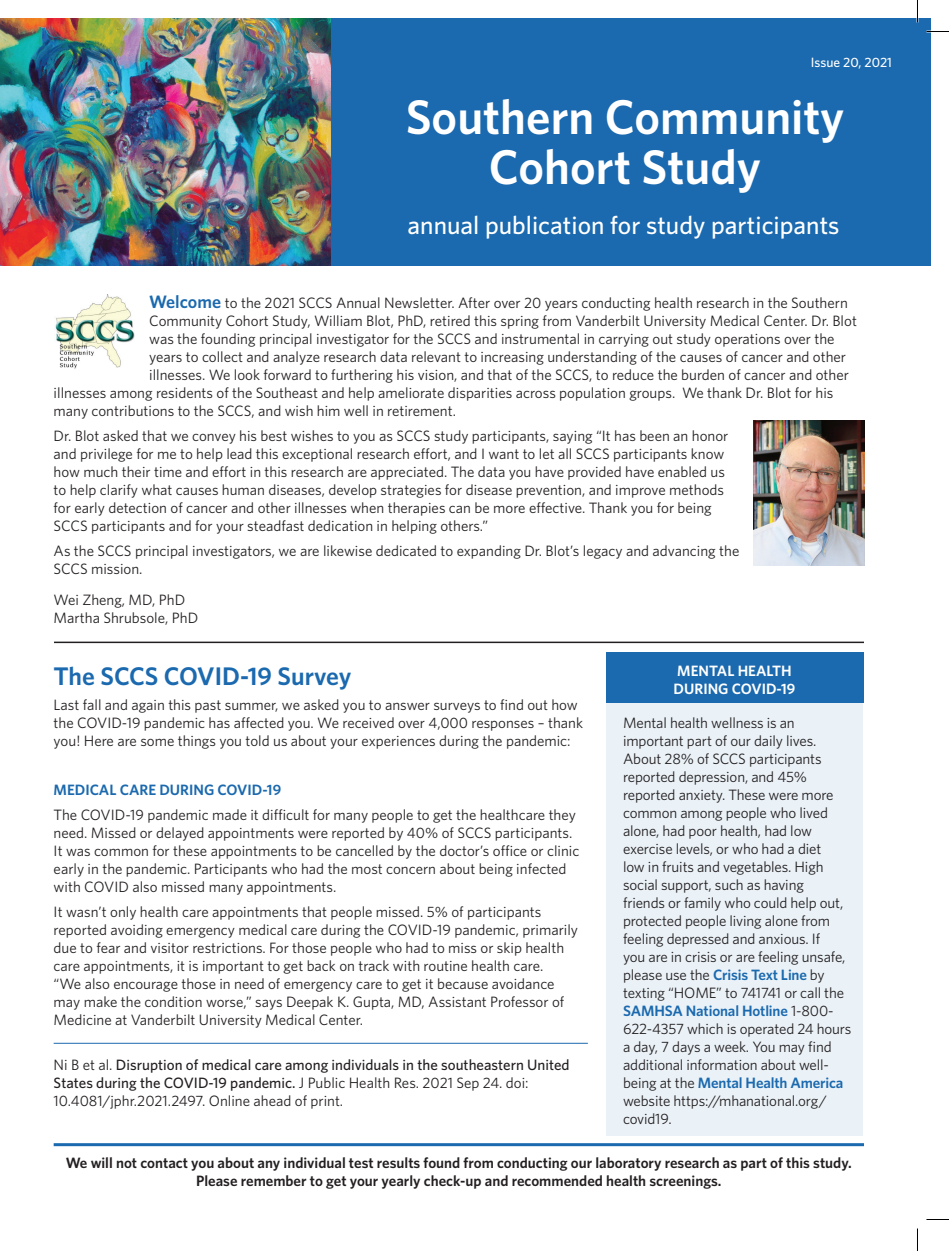
<style>
.page{position:relative;width:949px;height:1251px;background:#fff}
.page>*{position:absolute;margin:0;border:0;box-sizing:border-box;transform-origin:0 0}
.t1{font:600 48.75px/49.5px "Whitney";color:#fff;text-align:center}
.t2{font:500 25.5px "Whitney";color:#fff}
.t3{font:600 25.5px "Whitney";color:#1b69ae}
.t4{font:15px/18px "Whitney";color:#231f20}
.t5{font:500 15px/18px "Whitney";color:#231f20}
.t6{font:600 15px/18px "Whitney";color:#231f20;text-align:center}
.t7{font:600 15px/18px "Whitney";color:#fff}
.t8{font:500 13.5px "Whitney";color:#fff}
.s1{font-weight:600;font-size:18px;color:#1b69ae}
.s2{font-weight:600;color:#1b69ae}
.s3{font-weight:400}
</style>
<div class="page">
<div style="left:606px;top:652px;width:257px;height:484px;background:#eaf2f8"></div>
<img style="left:0;top:18px;width:331px;height:248px">
<div style="left:331px;top:18px;width:599px;height:248px;background:#1b69ae"></div>
<img style="left:55px;top:295px;width:80px;height:74px">
<hr style="left:54px;top:1143px;width:810px;height:3px;background:#1b69ae">
<img style="left:753px;top:421px;width:111px;height:144px">
<hr style="left:54px;top:642px;width:810px;height:1px;background:#231f20">
<div style="left:606px;top:653px;width:258px;height:50px;background:#1b69ae"></div>
<hr style="left:54px;top:1043px;width:534px;height:1px;background:#1b69ae">
<hr style="left:916px;top:0;width:2px;height:22px;background:#fff">
<svg style="left:926px;top:31px;width:23px;height:1px"></svg>
<svg style="left:926px;top:1219px;width:23px;height:1px"></svg>
<svg style="left:917px;top:0;width:1px;height:22px"></svg>
<svg style="left:917px;top:1228px;width:1px;height:23px"></svg>
<p class="t8" style="left:811px;top:53px;width:83px">Issue 20, 2021</p>
<p class="t1" style="left:406px;top:91px;width:440px">Southern Community<br>Cohort Study</p>
<p class="t2" style="left:407px;top:208px;width:433px">annual publication for study participants</p>
<p class="t4" style="left:149px;top:294px;width:700px"><span class="s1">Welcome</span> to the 2021 SCCS Annual Newsletter. After over 20 years conducting health research in the Southern</p>
<p class="t4" style="left:149px;top:312px;width:709px">Community Cohort Study, William Blot, PhD, retired this spring from Vanderbilt University Medical Center. Dr. Blot</p>
<p class="t4" style="left:149px;top:330px;width:687px">was the founding principal investigator for the SCCS and instrumental in carrying out study operations over the</p>
<p class="t4" style="left:149px;top:348px;width:698px">years to collect and analyze research data relevant to increasing understanding of the causes of cancer and other</p>
<p class="t4" style="left:149px;top:366px;width:701px">illnesses. We look forward to furthering his vision, and that of the SCCS, to reduce the burden of cancer and other</p>
<p class="t4" style="left:54px;top:384px;width:781px">illnesses among residents of the Southeast and help ameliorate disparities across population groups. We thank Dr. Blot for his</p>
<p class="t4" style="left:54px;top:402px;width:404px">many contributions to the SCCS, and wish him well in retirement.</p>
<p class="t4" style="left:54px;top:426px;width:676px">Dr. Blot asked that we convey his best wishes to you as SCCS study participants, saying “It has been an honor and privilege for me to help lead this exceptional research effort, and I want to let all SCCS participants know how much their time and effort in this research are appreciated. The data you have provided have enabled us to help clarify what causes human diseases, develop strategies for disease prevention, and improve methods for early detection of cancer and other illnesses when therapies can be more effective. Thank you for being SCCS participants and for your steadfast dedication in helping others.”</p>
<p class="t4" style="left:54px;top:541px;width:687px">As the SCCS principal investigators, we are likewise dedicated to expanding Dr. Blot’s legacy and advancing the<br>SCCS mission.</p>
<p class="t4" style="left:54px;top:591px;width:146px">Wei Zheng, MD, PhD<br>Martha Shrubsole, PhD</p>
<p class="t3" style="left:54px;top:659px;width:299px">The SCCS COVID-19 Survey</p>
<p class="t4" style="left:54px;top:695px;width:531px">Last fall and again this past summer, we asked you to answer surveys to find out how the COVID-19 pandemic has affected you. We received over 4,000 responses – thank you! Here are some things you told us about your experiences during the pandemic:</p>
<p class="t4" style="left:54px;top:777px;width:523px;line-height:24.8px"><span class="s2">MEDICAL CARE DURING COVID-19<br></span>The COVID-19 pandemic made it difficult for many people to get the healthcare they</p>
<p class="t4" style="left:54px;top:823px;width:527px">need. Missed or delayed appointments were reported by 40% of SCCS participants.<br>It was common for these appointments to be cancelled by the doctor’s office or clinic early in the pandemic. Participants who had the most concern about being infected with COVID also missed many appointments.</p>
<p class="t4" style="left:54px;top:902px;width:526px">It wasn’t only health care appointments that people missed. 5% of participants reported avoiding emergency medical care during the COVID-19 pandemic, primarily due to fear and visitor restrictions. For those people who had to miss or skip health care appointments, it is important to get back on track with routine health care.<br>“We also encourage those in need of emergency care to get it because avoidance may make the condition worse,” says Deepak K. Gupta, MD, Assistant Professor of Medicine at Vanderbilt University Medical Center.</p>
<p class="t5" style="left:54px;top:1055px;width:517px"><span class="s3">Ni B et al.</span> Disruption of medical care among individuals in the southeastern United<br>States during the COVID-19 pandemic. <span class="s3">J Public Health Res. 2021 Sep 24. doi:<br>10.4081/jphr.2021.2497. Online ahead of print.</span></p>
<p class="t7" style="left:673px;top:661px;width:123px">MENTAL HEALTH<br>DURING COVID-19</p>
<p class="t4" style="left:623px;top:713px;width:230px">Mental health wellness is an important part of our daily lives.<br>About 28% of SCCS participants reported depression, and 45% reported anxiety. These were more common among people who lived alone, had poor health, had low exercise levels, or who had a diet<br>low in fruits and vegetables. High social support, such as having<br>friends or family who could help out, protected people living alone from feeling depressed and anxious. If<br>you are in crisis or are feeling unsafe, please use the <span class="s2">Crisis Text Line</span> by texting “HOME” to 741741 or call the<br><span class="s2">SAMHSA National Hotline</span> 1-800-<br>622-4357 which is operated 24 hours a day, 7 days a week. You may find additional information about well&shy;being at the <span class="s2">Mental Health America </span>website https://mhanational.org/ covid19.</p>
<p class="t6" style="left:66px;top:1153px;width:787px">We will not contact you about any individual test results found from conducting our laboratory research as part of this study.<br>Please remember to get your yearly check-up and recommended health screenings.</p>
</div>
